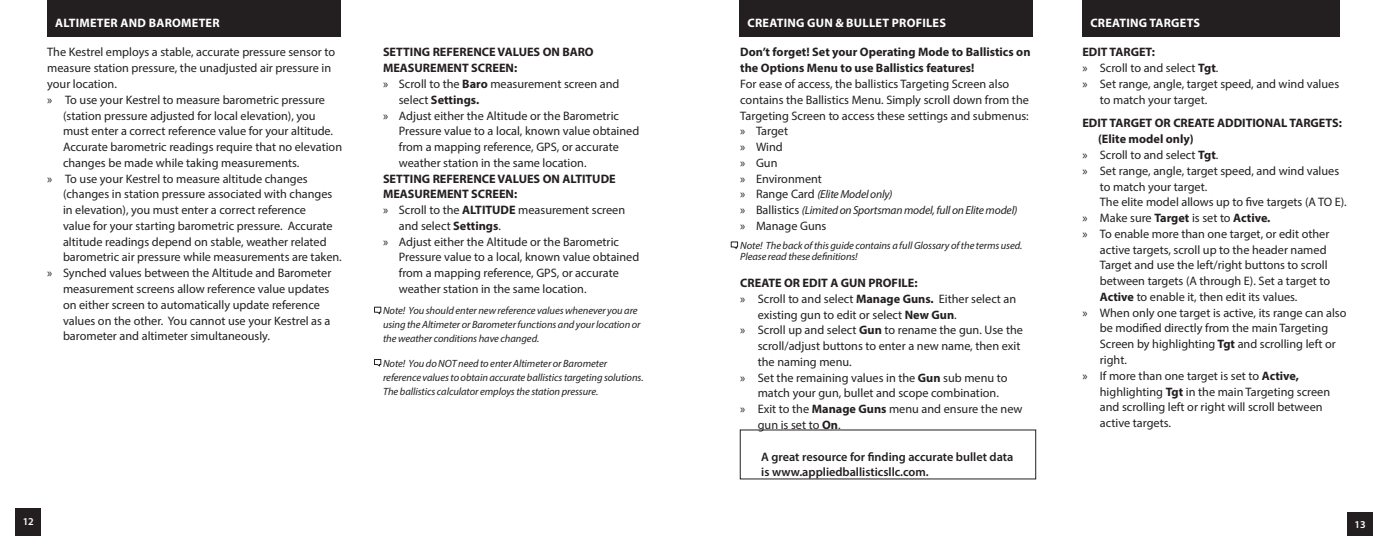
<style>
.page{position:relative;width:1386px;height:536px;background:#fff}
.page>*{position:absolute;margin:0;border:0;box-sizing:border-box;transform-origin:0 0}
.t1{font:12.25px/15.8px "Myriad Pro";color:#231f20}
.t2{font:700 12.25px/15.8px "Myriad Pro";color:#231f20}
.t3{font:600 12.25px/15.8px "Myriad Pro";color:#231f20}
.t4{font:700 12.25px "Myriad Pro";letter-spacing:.02em;color:#fff}
.t5{font:italic 11.55px/15.8px "Myriad Pro";letter-spacing:-.015em;color:#231f20}
.t6{font:italic 10.5px/14px "Myriad Pro";letter-spacing:-.005em;color:#231f20}
.t7{font:600 10.5px "Myriad Pro";color:#fff}
.s1{font-weight:700}
.s2{font-weight:400}
.s3{font-style:normal;font-size:12.25px}
</style>
<div class="page">
<div style="left:1348px;top:512px;width:25px;height:24px;background:#231f20"></div>
<div style="left:16px;top:508px;width:25px;height:28px;background:#231f20"></div>
<svg style="left:374px;top:359px;width:8px;height:8px"></svg>
<div style="left:47px;top:0;width:294px;height:37px;background:#231f20"></div>
<svg style="left:374px;top:306px;width:8px;height:9px"></svg>
<div style="left:740px;top:0;width:293px;height:37px;background:#231f20"></div>
<div style="left:1082px;top:0;width:257px;height:37px;background:#231f20"></div>
<svg style="left:730px;top:241px;width:8px;height:8px"></svg>
<p class="t4" style="left:55px;top:15px;width:166px">ALTIMETER AND BAROMETER</p>
<p class="t1" style="left:47px;top:44px;width:289px">The Kestrel employs a stable, accurate pressure sensor to</p>
<p class="t1" style="left:47px;top:60px;width:285px">measure station pressure, the unadjusted air pressure in</p>
<p class="t1" style="left:47px;top:76px;width:71px">your location.</p>
<p class="t1" style="left:47px;top:92px;width:279px">» To use your Kestrel to measure barometric pressure</p>
<p class="t1" style="left:63px;top:107px;width:254px">(station pressure adjusted for local elevation), you</p>
<p class="t1" style="left:63px;top:123px;width:272px">must enter a correct reference value for your altitude.</p>
<p class="t1" style="left:63px;top:139px;width:281px">Accurate barometric readings require that no elevation</p>
<p class="t1" style="left:63px;top:155px;width:238px">changes be made while taking measurements.</p>
<p class="t1" style="left:47px;top:170px;width:262px">» To use your Kestrel to measure altitude changes</p>
<p class="t1" style="left:63px;top:186px;width:271px">(changes in station pressure associated with changes</p>
<p class="t1" style="left:63px;top:202px;width:244px">in elevation), you must enter a correct reference</p>
<p class="t1" style="left:63px;top:218px;width:271px">value for your starting barometric pressure. Accurate</p>
<p class="t1" style="left:63px;top:233px;width:265px">altitude readings depend on stable, weather related</p>
<p class="t1" style="left:63px;top:249px;width:280px">barometric air pressure while measurements are taken.</p>
<p class="t1" style="left:47px;top:265px;width:286px">» Synched values between the Altitude and Barometer</p>
<p class="t1" style="left:63px;top:281px;width:268px">measurement screens allow reference value updates</p>
<p class="t1" style="left:63px;top:296px;width:258px">on either screen to automatically update reference</p>
<p class="t1" style="left:63px;top:312px;width:269px">values on the other. You cannot use your Kestrel as a</p>
<p class="t1" style="left:63px;top:328px;width:209px">barometer and altimeter simultaneously.</p>
<p class="t2" style="left:383px;top:44px;width:212px">SETTING REFERENCE VALUES ON BARO</p>
<p class="t2" style="left:383px;top:60px;width:136px">MEASUREMENT SCREEN:</p>
<p class="t1" style="left:383px;top:76px;width:238px">» Scroll to the <span class="s1">Baro</span> measurement screen and</p>
<p class="t2" style="left:399px;top:91px;width:82px"><span class="s2">select</span> Settings.</p>
<p class="t1" style="left:383px;top:107px;width:238px">» Adjust either the Altitude or the Barometric</p>
<p class="t1" style="left:399px;top:123px;width:242px">Pressure value to a local, known value obtained</p>
<p class="t1" style="left:399px;top:139px;width:222px">from a mapping reference, GPS, or accurate</p>
<p class="t1" style="left:399px;top:155px;width:189px">weather station in the same location.</p>
<p class="t2" style="left:383px;top:170px;width:234px">SETTING REFERENCE VALUES ON ALTITUDE</p>
<p class="t2" style="left:383px;top:186px;width:136px">MEASUREMENT SCREEN:</p>
<p class="t1" style="left:383px;top:202px;width:244px">» Scroll to the <span class="s1">ALTITUDE</span> measurement screen</p>
<p class="t1" style="left:399px;top:218px;width:104px">and select <span class="s1">Settings</span>.</p>
<p class="t1" style="left:383px;top:233px;width:238px">» Adjust either the Altitude or the Barometric</p>
<p class="t1" style="left:399px;top:249px;width:242px">Pressure value to a local, known value obtained</p>
<p class="t1" style="left:399px;top:265px;width:222px">from a mapping reference, GPS, or accurate</p>
<p class="t1" style="left:399px;top:281px;width:189px">weather station in the same location.</p>
<p class="t6" style="left:383px;top:303px;width:259px">Note! You should enter new reference values whenever you are using the Altimeter or Barometer functions and your location or the weather conditions have changed.</p>
<p class="t6" style="left:383px;top:356px;width:262px">Note! You do NOT need to enter Altimeter or Barometer reference values to obtain accurate ballistics targeting solutions.<br>The ballistics calculator employs the station pressure.</p>
<p class="t7" style="left:23px;top:514px;width:13px">12</p>
<p class="t4" style="left:748px;top:15px;width:200px">CREATING GUN &amp; BULLET PROFILES</p>
<p class="t2" style="left:740px;top:44px;width:292px">Don’t forget! Set your Operating Mode to Ballistics on the Options Menu to use Ballistics features!</p>
<p class="t1" style="left:740px;top:76px;width:290px">For ease of access, the ballistics Targeting Screen also contains the Ballistics Menu. Simply scroll down from the<br>Targeting Screen to access these settings and submenus: » Target<br>» Wind<br>» Gun<br>» Environment</p>
<p class="t5" style="left:740px;top:186px;width:279px"><span class="s3">» Range Card</span> (Elite Model only)<br><span class="s3">» Ballistics</span> (Limited on Sportsman model, full on Elite model)</p>
<p class="t1" style="left:740px;top:218px;width:88px">» Manage Guns</p>
<p class="t6" style="left:740px;top:240px;width:284px;line-height:10.5px">Note! The back of this guide contains a full Glossary of the terms used.<br>Please read these definitions!</p>
<p class="t2" style="left:740px;top:274px;width:179px">CREATE OR EDIT A GUN PROFILE:</p>
<p class="t1" style="left:740px;top:290px;width:278px">» Scroll to and select <span class="s1">Manage Guns.</span> Either select an</p>
<p class="t1" style="left:758px;top:306px;width:200px">existing gun to edit or select <span class="s1">New Gun</span>.</p>
<p class="t1" style="left:740px;top:322px;width:284px">» Scroll up and select <span class="s1">Gun</span> to rename the gun. Use the</p>
<p class="t1" style="left:758px;top:338px;width:264px">scroll/adjust buttons to enter a new name, then exit</p>
<p class="t1" style="left:758px;top:353px;width:95px">the naming menu.</p>
<p class="t1" style="left:740px;top:369px;width:269px">» Set the remaining values in the <span class="s1">Gun</span> sub menu to</p>
<p class="t1" style="left:758px;top:385px;width:243px">match your gun, bullet and scope combination.</p>
<p class="t1" style="left:740px;top:401px;width:284px">» Exit to the <span class="s1">Manage Guns</span> menu and ensure the new</p>
<p class="t1" style="left:758px;top:416px;width:84px">gun is set to <span class="s1">On</span>.</p>
<p class="t3" style="left:761px;top:448px;width:254px">A great resource for finding accurate bullet data is www.appliedballisticsllc.com.</p>
<p class="t4" style="left:1090px;top:15px;width:111px">CREATING TARGETS</p>
<p class="t2" style="left:1082px;top:44px;width:74px">EDIT TARGET:</p>
<p class="t1" style="left:1082px;top:60px;width:138px">» Scroll to and select <span class="s1">Tgt</span>.</p>
<p class="t1" style="left:1082px;top:76px;width:258px">» Set range, angle, target speed, and wind values</p>
<p class="t1" style="left:1100px;top:92px;width:109px">to match your target.</p>
<p class="t2" style="left:1082px;top:115px;width:261px">EDIT TARGET OR CREATE ADDITIONAL TARGETS:</p>
<p class="t2" style="left:1098px;top:131px;width:97px">(Elite model only)</p>
<p class="t1" style="left:1082px;top:147px;width:138px">» Scroll to and select <span class="s1">Tgt</span>.</p>
<p class="t1" style="left:1082px;top:162px;width:258px">» Set range, angle, target speed, and wind values</p>
<p class="t1" style="left:1100px;top:178px;width:109px">to match your target.</p>
<p class="t1" style="left:1100px;top:194px;width:248px">The elite model allows up to five targets (A TO E).</p>
<p class="t1" style="left:1082px;top:210px;width:190px">» Make sure <span class="s1">Target</span> is set to <span class="s1">Active.</span></p>
<p class="t1" style="left:1082px;top:225px;width:249px">» To enable more than one target, or edit other</p>
<p class="t1" style="left:1100px;top:241px;width:228px">active targets, scroll up to the header named</p>
<p class="t1" style="left:1100px;top:257px;width:229px">Target and use the left/right buttons to scroll</p>
<p class="t1" style="left:1100px;top:273px;width:232px">between targets (A through E). Set a target to</p>
<p class="t1" style="left:1100px;top:288px;width:199px"><span class="s1">Active</span> to enable it, then edit its values.</p>
<p class="t1" style="left:1082px;top:304px;width:266px">» When only one target is active, its range can also</p>
<p class="t1" style="left:1100px;top:320px;width:230px">be modified directly from the main Targeting</p>
<p class="t1" style="left:1100px;top:336px;width:238px">Screen by highlighting <span class="s1">Tgt</span> and scrolling left or</p>
<p class="t1" style="left:1100px;top:351px;width:29px">right.</p>
<p class="t1" style="left:1082px;top:367px;width:218px">» If more than one target is set to <span class="s1">Active,</span></p>
<p class="t1" style="left:1100px;top:383px;width:232px">highlighting <span class="s1">Tgt</span> in the main Targeting screen</p>
<p class="t1" style="left:1100px;top:399px;width:224px">and scrolling left or right will scroll between</p>
<p class="t1" style="left:1100px;top:414px;width:73px">active targets.</p>
<p class="t7" style="left:1355px;top:517px;width:13px">13</p>
</div>
